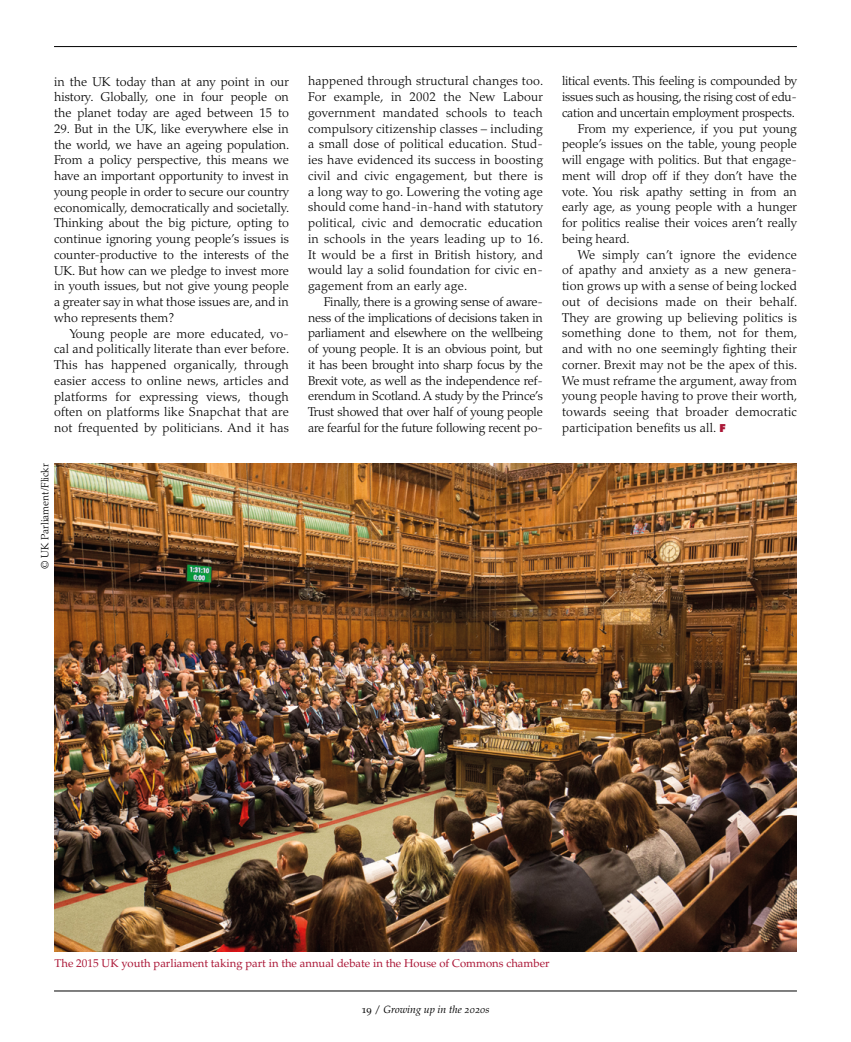
<style>
.page{position:relative;width:851px;height:1042px;background:#fff}
.page>*{position:absolute;margin:0;border:0;box-sizing:border-box;transform-origin:0 0}
.t1{font:300 12.75px/15.8px "Palatino LT Std";color:#000;text-align:justify}
.t2{font:11.25px "Palatino LT Std";color:#ab1737}
.t3{font:italic 10.5px "Palatino LT Std";color:#000}
.t4{font:300 10.5px "Palatino LT Std";color:#000}
.s1{font-family:"Futura Std";font-weight:800;font-size:10.5px;color:#ab1737}
.s2{font-style:normal}
</style>
<div class="page">
<hr style="left:54px;top:46px;width:742px;height:1px;background:#000">
<hr style="left:54px;top:990px;width:742px;height:1px;background:#000">
<img style="left:54px;top:463px;width:742px;height:489px">
<p class="t1" style="left:54px;top:74px;width:236px">in the UK today than at any point in our history. Globally, one in four people on the planet today are aged between 15 to</p>
<p class="t1" style="left:54px;top:121px;width:237px">29. But in the UK, like everywhere else in the world, we have an ageing population.<br>From a policy perspective, this means we have an important opportunity to invest in young people in order to secure our country economically, democratically and societally.<br>Thinking about the big picture, opting to continue ignoring young people’s issues is counter-productive to the interests of the UK. But how can we pledge to invest more in youth issues, but not give young people a greater say in what those issues are, and in who represents them?</p>
<p class="t1" style="left:54px;top:325px;width:237px;text-indent:16px">Young people are more educated, vo&shy;cal and politically literate than ever before.<br>This has happened organically, through easier access to online news, articles and platforms for expressing views, though often on platforms like Snapchat that are not frequented by politicians. And it has</p>
<p class="t4" style="left:39px;top:569px;width:107px;rotate:-90deg">© UK Parliament/Flickr</p>
<p class="t1" style="left:308px;top:73px;width:237px">happened through structural changes too.<br>For example, in 2002 the New Labour government mandated schools to teach compulsory citizenship classes – including a small dose of political education. Stud&shy;ies have evidenced its success in boosting civil and civic engagement, but there is a long way to go. Lowering the voting age should come hand-in-hand with statutory political, civic and democratic education in schools in the years leading up to 16.<br>It would be a first in British history, and would lay a solid foundation for civic en&shy;gagement from an early age.</p>
<p class="t1" style="left:308px;top:294px;width:236px;text-indent:16px">Finally, there is a growing sense of aware&shy;ness of the implications of decisions taken in parliament and elsewhere on the wellbeing of young people. It is an obvious point, but it has been brought into sharp focus by the Brexit vote, as well as the independence ref&shy;erendum in Scotland. A study by the Prince’s Trust showed that over half of young people are fearful for the future following recent po-</p>
<p class="t1" style="left:562px;top:73px;width:236px">litical events. This feeling is compounded by</p>
<p class="t1" style="left:562px;top:89px;width:236px">issues such as housing, the rising cost of edu-</p>
<p class="t1" style="left:562px;top:105px;width:234px">cation and uncertain employment prospects.</p>
<p class="t1" style="left:577px;top:121px;width:220px">From my experience, if you put young</p>
<p class="t1" style="left:562px;top:136px;width:236px">people’s issues on the table, young people</p>
<p class="t1" style="left:562px;top:152px;width:236px">will engage with politics. But that engage-</p>
<p class="t1" style="left:562px;top:168px;width:236px">ment will drop off if they don’t have the</p>
<p class="t1" style="left:562px;top:184px;width:236px">vote. You risk apathy setting in from an</p>
<p class="t1" style="left:562px;top:199px;width:236px">early age, as young people with a hunger</p>
<p class="t1" style="left:562px;top:215px;width:236px">for politics realise their voices aren’t really</p>
<p class="t1" style="left:562px;top:231px;width:69px">being heard.</p>
<p class="t1" style="left:577px;top:247px;width:220px">We simply can’t ignore the evidence</p>
<p class="t1" style="left:562px;top:262px;width:236px">of apathy and anxiety as a new genera-</p>
<p class="t1" style="left:562px;top:278px;width:236px">tion grows up with a sense of being locked</p>
<p class="t1" style="left:562px;top:294px;width:237px">out of decisions made on their behalf.</p>
<p class="t1" style="left:562px;top:310px;width:236px">They are growing up believing politics is</p>
<p class="t1" style="left:562px;top:325px;width:237px">something done to them, not for them,</p>
<p class="t1" style="left:562px;top:341px;width:236px">and with no one seemingly fighting their</p>
<p class="t1" style="left:562px;top:357px;width:237px">corner. Brexit may not be the apex of this.</p>
<p class="t1" style="left:562px;top:373px;width:236px">We must reframe the argument, away from</p>
<p class="t1" style="left:562px;top:388px;width:237px">young people having to prove their worth,</p>
<p class="t1" style="left:562px;top:404px;width:236px">towards seeing that broader democratic</p>
<p class="t1" style="left:562px;top:420px;width:165px">participation benefits us all. <span class="s1">F</span></p>
<p class="t2" style="left:55px;top:956px;width:496px">The 2015 UK youth parliament taking part in the annual debate in the House of Commons chamber</p>
<p class="t3" style="left:361px;top:1004px;width:130px"><span class="s2">19 /</span> Growing up in the 2020s</p>
</div>
